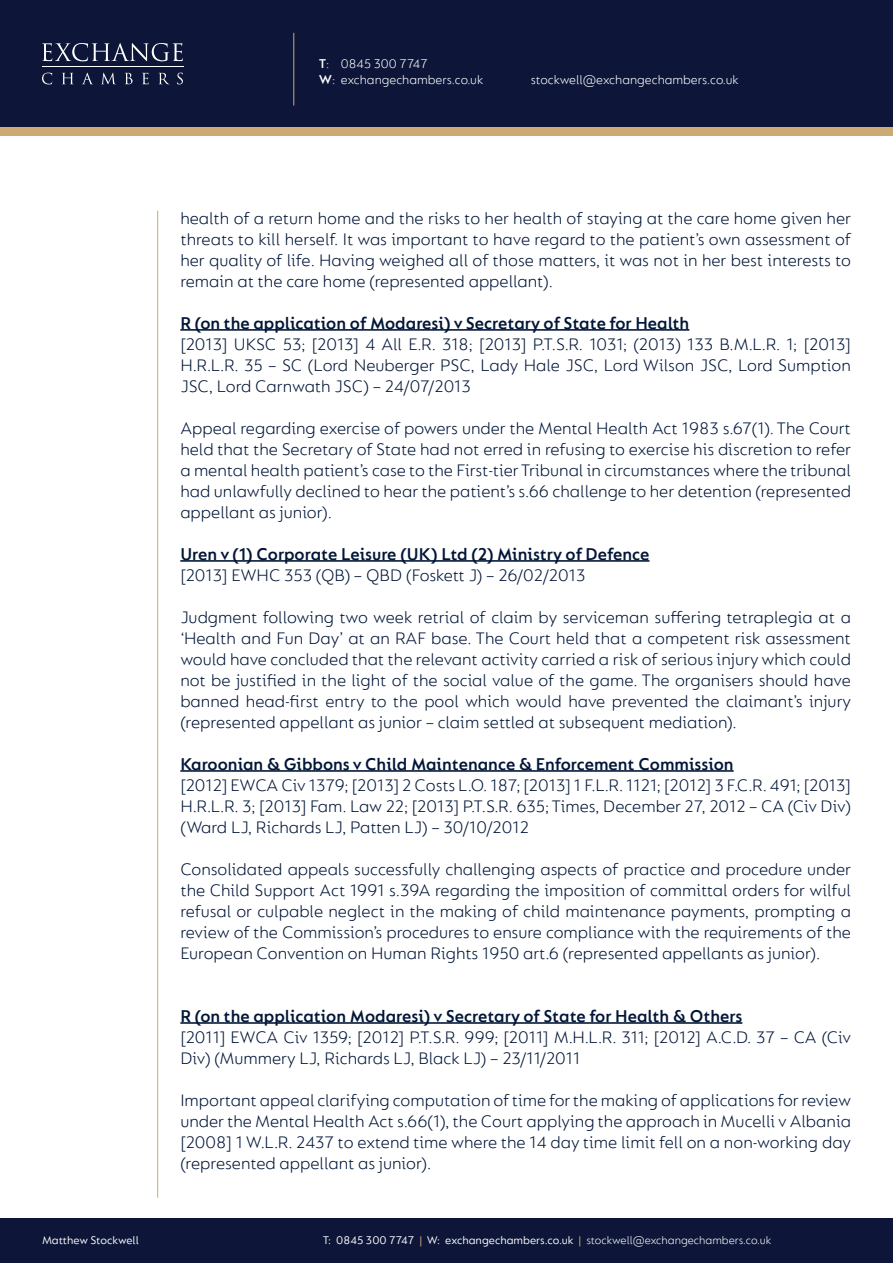
<style>
.page{position:relative;width:893px;height:1263px;background:#fff}
.page>*{position:absolute;margin:0;border:0;box-sizing:border-box;transform-origin:0 0}
.t1{font:300 18px/21px "FS Lucas";color:#001537;text-align:justify}
.t2{font:600 18px "FS Lucas";color:#001537}
.t3{font:300 13.5px/16.2px "FS Lucas";color:#fff}
.t4{font:12px "FS Lucas";color:#fff}
.s1{font-weight:600}
.s2{color:#cbaa76}
.s3{font-weight:300}
</style>
<div class="page">
<div style="left:0;top:64px;width:893px;height:72px;background:#cbaa76"></div>
<div style="left:0;top:0;width:893px;height:127px;background:#0d1638"></div>
<div style="left:0;top:1219px;width:893px;height:44px;background:#0d1638"></div>
<hr style="left:42px;top:67px;width:142px;height:1px;background:#fff">
<svg style="left:42px;top:43px;width:141px;height:18px"></svg>
<svg style="left:42px;top:73px;width:10px;height:11px"></svg>
<svg style="left:62px;top:73px;width:11px;height:11px"></svg>
<svg style="left:82px;top:73px;width:11px;height:11px"></svg>
<svg style="left:102px;top:73px;width:13px;height:11px"></svg>
<svg style="left:125px;top:73px;width:8px;height:11px"></svg>
<svg style="left:142px;top:73px;width:7px;height:11px"></svg>
<svg style="left:159px;top:73px;width:10px;height:11px"></svg>
<svg style="left:177px;top:73px;width:6px;height:11px"></svg>
<hr style="left:293px;top:33px;width:1px;height:73px;background:#cbaa76">
<hr style="left:157px;top:211px;width:1px;height:987px;background:#cbaa76">
<hr style="left:180px;top:329px;width:509px;height:2px;background:#001537">
<hr style="left:180px;top:560px;width:469px;height:2px;background:#001537">
<hr style="left:180px;top:770px;width:554px;height:2px;background:#001537">
<hr style="left:180px;top:1022px;width:562px;height:2px;background:#001537">
<p class="t3" style="left:319px;top:55px;width:166px"><span class="s1">T</span>: 0845 300 7747<br><span class="s1">W</span>: exchangechambers.co.uk</p>
<p class="t3" style="left:531px;top:71px;width:209px">stockwell@exchangechambers.co.uk</p>
<p class="t4" style="left:42px;top:1233px;width:98px">Matthew Stockwell</p>
<p class="t1" style="left:180px;top:207px;width:672px">health of a return home and the risks to her health of staying at the care home given her threats to kill herself. It was important to have regard to the patient’s own assessment of her quality of life. Having weighed all of those matters, it was not in her best interests to remain at the care home (represented appellant).</p>
<p class="t2" style="left:180px;top:313px;width:511px">R (on the application of Modaresi) v Secretary of State for Health</p>
<p class="t1" style="left:180px;top:333px;width:672px">[2013] UKSC 53; [2013] 4 All E.R. 318; [2013] P.T.S.R. 1031; (2013) 133 B.M.L.R. 1; [2013] H.R.L.R. 35 – SC (Lord Neuberger PSC, Lady Hale JSC, Lord Wilson JSC, Lord Sumption JSC, Lord Carnwath JSC) – 24/07/2013</p>
<p class="t1" style="left:180px;top:417px;width:672px">Appeal regarding exercise of powers under the Mental Health Act 1983 s.67(1). The Court held that the Secretary of State had not erred in refusing to exercise his discretion to refer a mental health patient’s case to the First-tier Tribunal in circumstances where the tribunal had unlawfully declined to hear the patient’s s.66 challenge to her detention (represented appellant as junior).</p>
<p class="t2" style="left:180px;top:544px;width:471px">Uren v (1) Corporate Leisure (UK) Ltd (2) Ministry of Defence</p>
<p class="t1" style="left:180px;top:564px;width:407px">[2013] EWHC 353 (QB) – QBD (Foskett J) – 26/02/2013</p>
<p class="t1" style="left:180px;top:606px;width:672px">Judgment following two week retrial of claim by serviceman suffering tetraplegia at a ‘Health and Fun Day’ at an RAF base. The Court held that a competent risk assessment would have concluded that the relevant activity carried a risk of serious injury which could not be justified in the light of the social value of the game. The organisers should have banned head-first entry to the pool which would have prevented the claimant’s injury (represented appellant as junior – claim settled at subsequent mediation).</p>
<p class="t2" style="left:180px;top:754px;width:555px">Karoonian &amp; Gibbons v Child Maintenance &amp; Enforcement Commission</p>
<p class="t1" style="left:180px;top:774px;width:672px">[2012] EWCA Civ 1379; [2013] 2 Costs L.O. 187; [2013] 1 F.L.R. 1121; [2012] 3 F.C.R. 491; [2013] H.R.L.R. 3; [2013] Fam. Law 22; [2013] P.T.S.R. 635; Times, December 27, 2012 – CA (Civ Div) (Ward LJ, Richards LJ, Patten LJ) – 30/10/2012</p>
<p class="t1" style="left:180px;top:858px;width:672px">Consolidated appeals successfully challenging aspects of practice and procedure under the Child Support Act 1991 s.39A regarding the imposition of committal orders for wilful refusal or culpable neglect in the making of child maintenance payments, prompting a review of the Commission’s procedures to ensure compliance with the requirements of the European Convention on Human Rights 1950 art.6 (represented appellants as junior).</p>
<p class="t2" style="left:180px;top:1006px;width:564px">R (on the application Modaresi) v Secretary of State for Health &amp; Others</p>
<p class="t1" style="left:180px;top:1026px;width:672px">[2011] EWCA Civ 1359; [2012] P.T.S.R. 999; [2011] M.H.L.R. 311; [2012] A.C.D. 37 – CA (Civ<br>Div) (Mummery LJ, Richards LJ, Black LJ) – 23/11/2011</p>
<p class="t1" style="left:180px;top:1089px;width:672px">Important appeal clarifying computation of time for the making of applications for review under the Mental Health Act s.66(1), the Court applying the approach in Mucelli v Albania [2008] 1 W.L.R. 2437 to extend time where the 14 day time limit fell on a non-working day (represented appellant as junior).</p>
<p class="t4" style="left:323px;top:1233px;width:450px">T: 0845 300 7747 <span class="s2">|</span> W: exchangechambers.co.uk <span class="s2">|</span> <span class="s3">stockwell@exchangechambers.co.uk</span></p>
</div>
